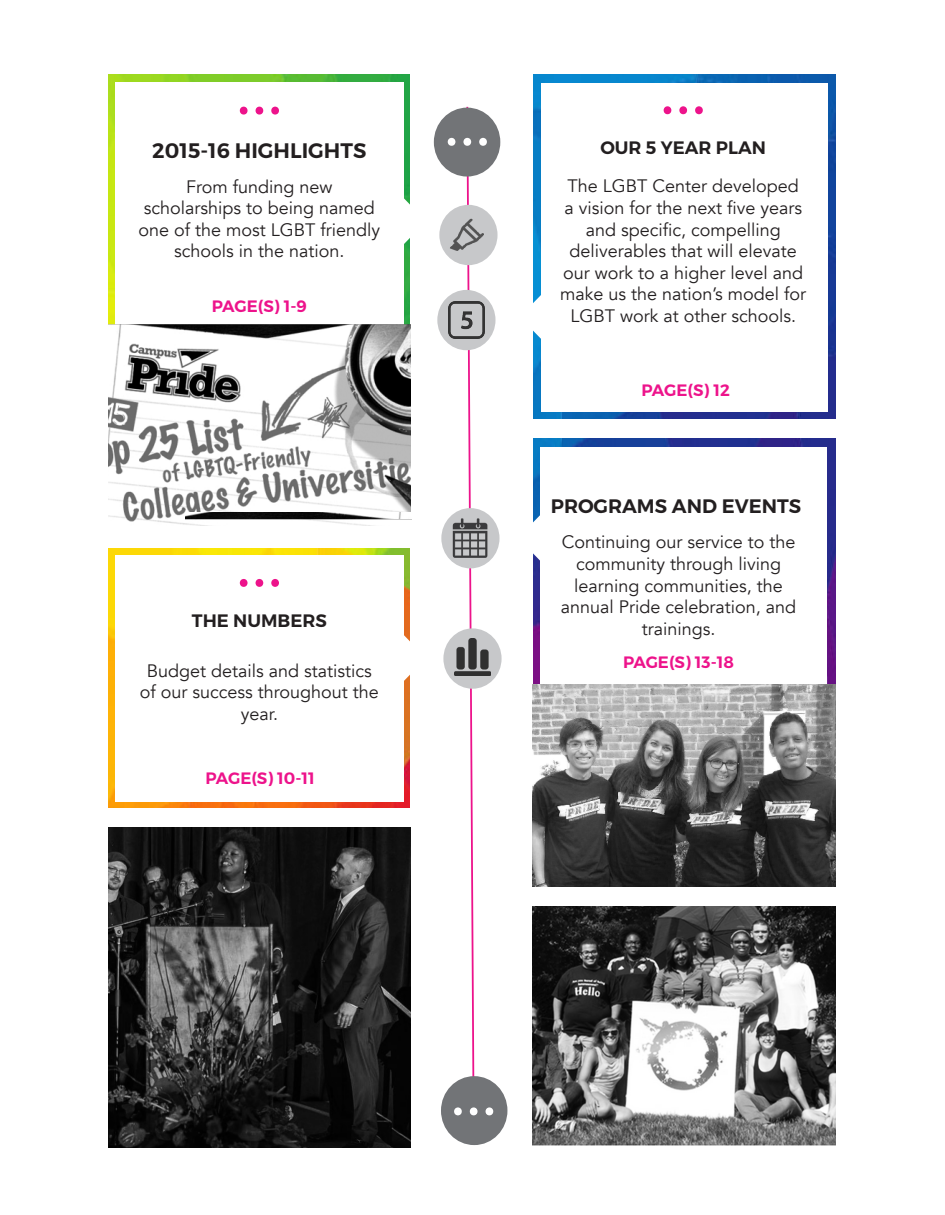
<style>
.page{position:relative;width:945px;height:1215px;background:#fff}
.page>*{position:absolute;margin:0;border:0;box-sizing:border-box;transform-origin:0 0}
.t1{font:69px "Minion Pro";color:#ed138b}
.t2{font:69px "Minion Pro";color:#fff}
.t3{font:600 21px "Montserrat";color:#231f20}
.t4{font:600 19.5px "Montserrat";color:#231f20}
.t5{font:18px/21.6px "Avenir";color:#231f20;text-align:center}
.t6{font:600 18px "Montserrat";color:#231f20}
.t7{font:600 16.5px "Montserrat";color:#ed138b}
</style>
<div class="page">
<img style="left:108px;top:75px;width:728px;height:812px">
<div style="left:540px;top:447px;width:287px;height:249px;background:#fff"></div>
<div style="left:541px;top:83px;width:287px;height:328px;background:#fff"></div>
<div style="left:411px;top:67px;width:122px;height:1087px;background:#fff"></div>
<div style="left:115px;top:555px;width:289px;height:247px;background:#fff"></div>
<svg style="left:533px;top:294px;width:8px;height:46px"></svg>
<svg style="left:404px;top:635px;width:7px;height:46px"></svg>
<img style="left:532px;top:685px;width:303px;height:202px">
<div style="left:115px;top:82px;width:289px;height:252px;background:#fff"></div>
<svg style="left:404px;top:198px;width:7px;height:46px"></svg>
<div style="left:107px;top:524px;width:400px;height:24px;background:#fff"></div>
<svg style="left:466px;top:106px;width:9px;height:970px"></svg>
<div style="left:483px;top:420px;width:399px;height:18px;background:#fff"></div>
<img style="left:108px;top:320px;width:303px;height:206px">
<img style="left:186px;top:512px;width:226px;height:12px">
<div style="left:441px;top:1076px;width:66px;height:69px;background:#727477;border-radius:50%"></div>
<div style="left:434px;top:108px;width:66px;height:69px;background:#727477;border-radius:50%"></div>
<div style="left:439px;top:205px;width:59px;height:60px;background:#c7c8ca;border-radius:50%"></div>
<img style="left:442px;top:218px;width:42px;height:34px">
<div style="left:441px;top:508px;width:59px;height:60px;background:#c7c8ca;border-radius:50%"></div>
<img style="left:452px;top:518px;width:36px;height:40px">
<div style="left:443px;top:628px;width:59px;height:61px;background:#c7c8ca;border-radius:50%"></div>
<img style="left:454px;top:639px;width:37px;height:37px">
<div style="left:437px;top:290px;width:59px;height:60px;background:#c7c8ca;border-radius:50%"></div>
<img style="left:448px;top:302px;width:36px;height:36px">
<img style="left:108px;top:827px;width:303px;height:321px">
<div style="left:108px;top:808px;width:358px;height:19px;background:#fff"></div>
<img style="left:532px;top:906px;width:304px;height:240px">
<svg style="left:533px;top:515px;width:7px;height:46px"></svg>
<p class="t1" style="left:236px;top:45px;width:49px">...</p>
<p class="t3" style="left:152px;top:137px;width:216px">2015-16 HIGHLIGHTS</p>
<p class="t5" style="left:139px;top:176px;width:243px">From funding new scholarships to being named one of the most LGBT friendly schools in the nation.</p>
<p class="t7" style="left:212px;top:296px;width:96px">PAGE(S) 1-9</p>
<p class="t1" style="left:236px;top:518px;width:49px">...</p>
<p class="t6" style="left:192px;top:610px;width:137px">THE NUMBERS</p>
<p class="t5" style="left:140px;top:660px;width:241px">Budget details and statistics of our success throughout the year.</p>
<p class="t7" style="left:205px;top:768px;width:111px">PAGE(S) 10-11</p>
<p class="t2" style="left:444px;top:77px;width:49px">...</p>
<p class="t1" style="left:660px;top:45px;width:49px">...</p>
<p class="t6" style="left:600px;top:137px;width:167px">OUR 5 YEAR PLAN</p>
<p class="t5" style="left:560px;top:176px;width:248px">The LGBT Center developed<br>a vision for the next five years and specific, compelling deliverables that will elevate our work to a higher level and make us the nation’s model for<br>LGBT work at other schools.</p>
<p class="t7" style="left:642px;top:380px;width:90px">PAGE(S) 12</p>
<p class="t4" style="left:551px;top:494px;width:252px">PROGRAMS AND EVENTS</p>
<p class="t5" style="left:561px;top:532px;width:237px">Continuing our service to the community through living learning communities, the annual Pride celebration, and trainings.</p>
<p class="t7" style="left:623px;top:652px;width:112px">PAGE(S) 13-18</p>
<p class="t2" style="left:450px;top:1046px;width:49px">...</p>
</div>
